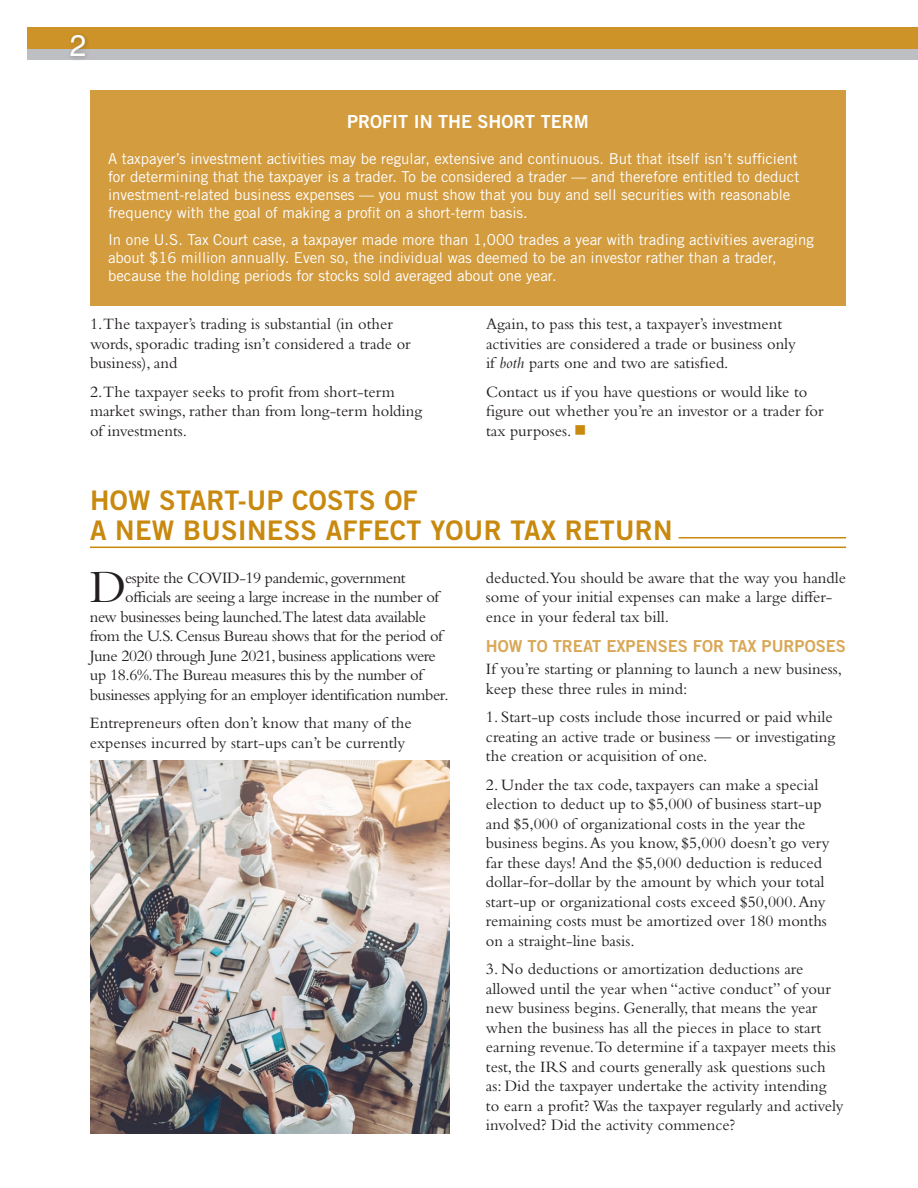
<style>
.page{position:relative;width:918px;height:1188px;background:#fff}
.page>*{position:absolute;margin:0;border:0;box-sizing:border-box;transform-origin:0 0}
.t1{font:47.85px "Bembo Std";color:#231f20}
.t2{font:30px "Helvetica LT Std";color:#fff}
.t3{font:27px/30px "Trade Gothic LT Std Bd 2";letter-spacing:.01em;color:#c8890e}
.t4{font:18px "Trade Gothic LT Std Bd 2";color:#fff}
.t5{font:16.5px/19.5px "Bembo Std";color:#231f20}
.t6{font:16.5px "Bembo Std";letter-spacing:-.025em;color:#231f20}
.t7{font:16.5px "Trade Gothic LT Std Bd 2";color:#d9a756}
.t8{font:15px/18px "Trade Gothic LT Std";color:#fff}
.s1{font-style:italic}
.s2{color:#c8890e}
</style>
<div class="page">
<div style="left:90px;top:90px;width:756px;height:216px;background:#d39c3f"></div>
<div style="left:27px;top:44px;width:891px;height:16px;background:#bebfc2"></div>
<div style="left:27px;top:27px;width:891px;height:22px;background:#cd9328"></div>
<hr style="left:679px;top:537px;width:167px;height:2px;background:#c8890e">
<hr style="left:90px;top:547px;width:756px;height:1px;background:#c8890e">
<div style="left:67px;top:31px;width:24px;height:31px;background:#231f20;opacity:.3"></div>
<img style="left:90px;top:760px;width:360px;height:374px">
<h2 class="t2" style="left:70px;top:28px;width:18px">2</h2>
<p class="t4" style="left:347px;top:110px;width:243px">PROFIT IN THE SHORT TERM</p>
<p class="t8" style="left:108px;top:149px;width:693px">A taxpayer’s investment activities may be regular, extensive and continuous. But that itself isn’t sufficient for determining that the taxpayer is a trader. To be considered a trader — and therefore entitled to deduct investment-related business expenses — you must show that you buy and sell securities with reasonable frequency with the goal of making a profit on a short-term basis.</p>
<p class="t8" style="left:108px;top:230px;width:707px">In one U.S. Tax Court case, a taxpayer made more than 1,000 trades a year with trading activities averaging about $16 million annually. Even so, the individual was deemed to be an investor rather than a trader, because the holding periods for stocks sold averaged about one year.</p>
<p class="t5" style="left:90px;top:314px;width:322px">1.The taxpayer’s trading is substantial (in other words, sporadic trading isn’t considered a trade or business), and</p>
<p class="t5" style="left:90px;top:381px;width:334px">2.The taxpayer seeks to profit from short-term market swings, rather than from long-term holding of investments.</p>
<p class="t5" style="left:486px;top:314px;width:312px">Again, to pass this test, a taxpayer’s investment activities are considered a trade or business only if <span class="s1">both</span> parts one and two are satisfied.</p>
<p class="t5" style="left:486px;top:381px;width:339px">Contact us if you have questions or would like to figure out whether you’re an investor or a trader for tax purposes. <span class="s2">■</span></p>
<h3 class="t3" style="left:90px;top:485px;width:584px">HOW START-UP COSTS OF<br>A NEW BUSINESS AFFECT YOUR TAX RETURN</h3>
<h1 class="t1" style="left:90px;top:560px;width:38px">D</h1>
<p class="t6" style="left:125px;top:568px;width:282px">espite the COVID-19 pandemic, government</p>
<p class="t6" style="left:125px;top:588px;width:315px">officials are seeing a large increase in the number of</p>
<p class="t6" style="left:90px;top:607px;width:337px">new businesses being launched.The latest data available</p>
<p class="t6" style="left:90px;top:627px;width:354px">from the U.S. Census Bureau shows that for the period of</p>
<p class="t6" style="left:90px;top:646px;width:347px">June 2020 through June 2021, business applications were</p>
<p class="t6" style="left:90px;top:666px;width:334px">up 18.6%.The Bureau measures this by the number of</p>
<p class="t6" style="left:90px;top:685px;width:360px">businesses applying for an employer identification number.</p>
<p class="t5" style="left:90px;top:713px;width:323px">Entrepreneurs often don’t know that many of the expenses incurred by start-ups can’t be currently</p>
<p class="t5" style="left:486px;top:568px;width:361px">deducted.You should be aware that the way you handle some of your initial expenses can make a large differ&shy;ence in your federal tax bill.</p>
<p class="t7" style="left:486px;top:636px;width:361px">HOW TO TREAT EXPENSES FOR TAX PURPOSES</p>
<p class="t5" style="left:486px;top:659px;width:358px">If you’re starting or planning to launch a new business, keep these three rules in mind:</p>
<p class="t5" style="left:486px;top:707px;width:351px">1. Start-up costs include those incurred or paid while creating an active trade or business — or investigating the creation or acquisition of one.</p>
<p class="t5" style="left:486px;top:775px;width:345px">2. Under the tax code, taxpayers can make a special election to deduct up to $5,000 of business start-up and $5,000 of organizational costs in the year the business begins. As you know, $5,000 doesn’t go very far these days! And the $5,000 deduction is reduced dollar-for-dollar by the amount by which your total start-up or organizational costs exceed $50,000. Any remaining costs must be amortized over 180 months on a straight-line basis.</p>
<p class="t5" style="left:486px;top:959px;width:359px">3. No deductions or amortization deductions are allowed until the year when “active conduct” of your new business begins. Generally, that means the year when the business has all the pieces in place to start earning revenue.To determine if a taxpayer meets this test, the IRS and courts generally ask questions such as: Did the taxpayer undertake the activity intending to earn a profit? Was the taxpayer regularly and actively involved? Did the activity commence?</p>
</div>
